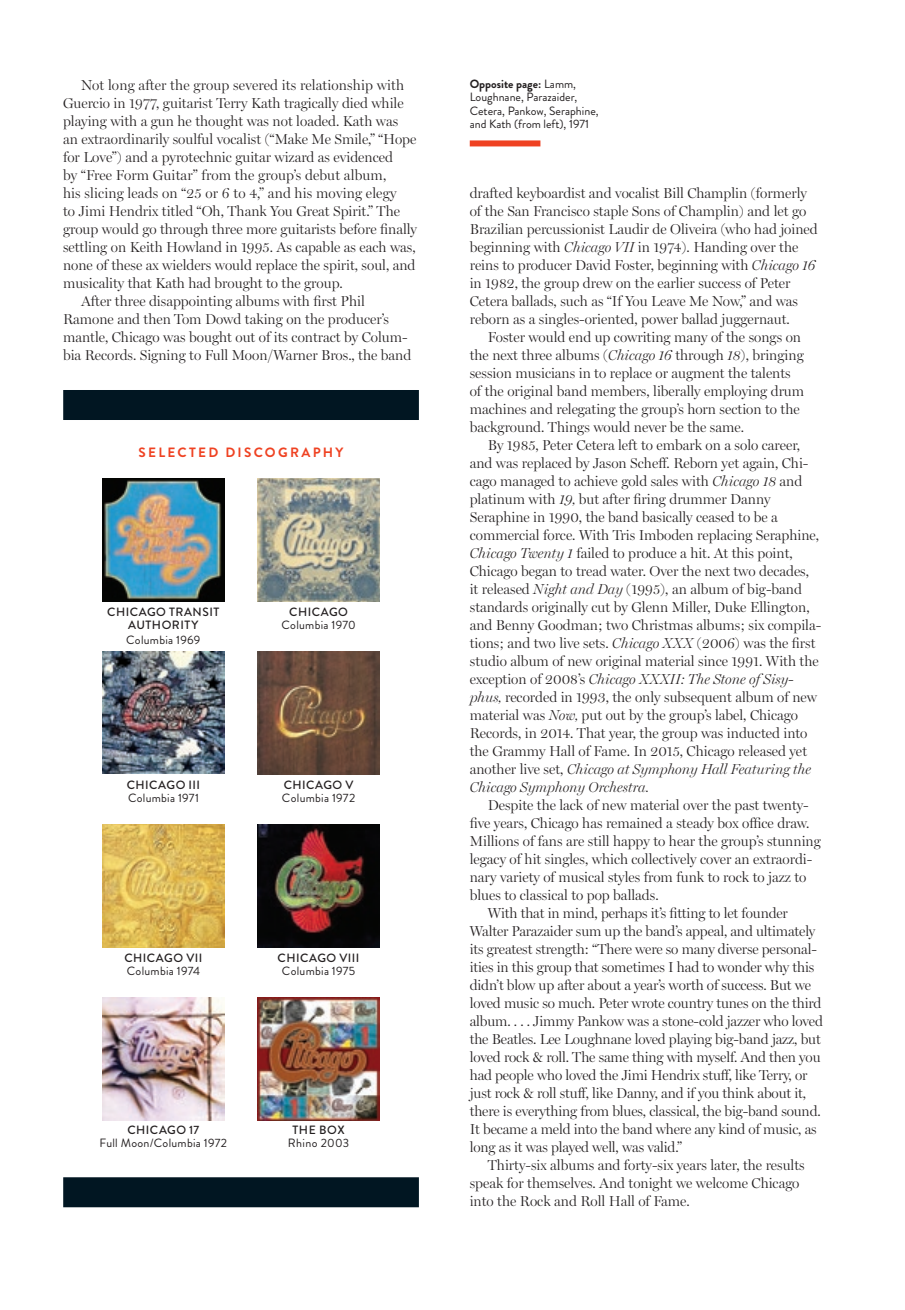
<style>
.page{position:relative;width:905px;height:1310px;background:#fff}
.page>*{position:absolute;margin:0;border:0;box-sizing:border-box;transform-origin:0 0}
.t1{font:300 14.4px/18px "Miller Display";color:#231f20}
.t2{font:700 13.5px "Brandon Grotesque";letter-spacing:.17em;color:#ef4222}
.t3{font:12px "Brandon Grotesque";letter-spacing:.02em;color:#231f20}
.t4{font:12px/13.5px "Brandon Grotesque";color:#231f20}
.t5{font:500 12px/13.5px "Brandon Grotesque";letter-spacing:.04em;color:#231f20;text-align:center}
.s1{font-weight:700}
.s2{font-style:italic}
</style>
<div class="page">
<div style="left:63px;top:1177px;width:356px;height:30px;background:#011622"></div>
<div style="left:63px;top:390px;width:356px;height:30px;background:#011622"></div>
<img style="left:102px;top:479px;width:123px;height:122px">
<img style="left:102px;top:824px;width:123px;height:123px">
<img style="left:257px;top:825px;width:123px;height:122px">
<img style="left:102px;top:652px;width:123px;height:121px">
<img style="left:102px;top:997px;width:123px;height:123px">
<img style="left:257px;top:997px;width:123px;height:123px">
<img style="left:257px;top:479px;width:123px;height:122px">
<img style="left:257px;top:652px;width:123px;height:122px">
<div style="left:470px;top:140px;width:70px;height:6px;background:#ef4222"></div>
<p class="t1" style="left:81px;top:76px;width:325px">Not long after the group severed its relationship with</p>
<p class="t1" style="left:63px;top:94px;width:342px">Guercio in 1977, guitarist Terry Kath tragically died while</p>
<p class="t1" style="left:63px;top:112px;width:337px">playing with a gun he thought was not loaded. Kath was</p>
<p class="t1" style="left:63px;top:130px;width:355px">an extraordinarily soulful vocalist (“Make Me Smile,” “Hope</p>
<p class="t1" style="left:63px;top:148px;width:331px">for Love”) and a pyrotechnic guitar wizard as evidenced</p>
<p class="t1" style="left:63px;top:166px;width:325px">by “Free Form Guitar” from the group’s debut album,</p>
<p class="t1" style="left:63px;top:184px;width:335px">his slicing leads on “25 or 6 to 4,” and his moving elegy</p>
<p class="t1" style="left:63px;top:202px;width:338px">to Jimi Hendrix titled “Oh, Thank You Great Spirit.” The</p>
<p class="t1" style="left:63px;top:220px;width:355px">group would go through three more guitarists before finally</p>
<p class="t1" style="left:63px;top:238px;width:354px">settling on Keith Howland in 1995. As capable as each was,</p>
<p class="t1" style="left:63px;top:256px;width:354px">none of these ax wielders would replace the spirit, soul, and</p>
<p class="t1" style="left:63px;top:274px;width:281px">musicality that Kath had brought to the group.</p>
<p class="t1" style="left:81px;top:292px;width:285px">After three disappointing albums with first Phil</p>
<p class="t1" style="left:63px;top:310px;width:327px">Ramone and then Tom Dowd taking on the producer’s</p>
<p class="t1" style="left:63px;top:328px;width:346px">mantle, Chicago was bought out of its contract by Colum-</p>
<p class="t1" style="left:63px;top:346px;width:350px">bia Records. Signing to Full Moon/Warner Bros., the band</p>
<p class="t2" style="left:139px;top:443px;width:206px">SELECTED DISCOGRAPHY</p>
<p class="t5" style="left:107px;top:605px;width:113px">CHICAGO TRANSIT<br>AUTHORITY</p>
<p class="t3" style="left:126px;top:632px;width:76px">Columbia 1969</p>
<p class="t5" style="left:127px;top:778px;width:75px">CHICAGO III</p>
<p class="t3" style="left:128px;top:790px;width:72px">Columbia 1971</p>
<p class="t5" style="left:289px;top:605px;width:60px">CHICAGO</p>
<p class="t3" style="left:281px;top:617px;width:76px">Columbia 1970</p>
<p class="t5" style="left:284px;top:778px;width:71px">CHICAGO V</p>
<p class="t3" style="left:282px;top:790px;width:75px">Columbia 1972</p>
<p class="t5" style="left:124px;top:951px;width:80px">CHICAGO VII</p>
<p class="t3" style="left:127px;top:962px;width:75px">Columbia 1974</p>
<p class="t5" style="left:277px;top:951px;width:83px">CHICAGO VIII</p>
<p class="t3" style="left:282px;top:962px;width:75px">Columbia 1975</p>
<p class="t5" style="left:127px;top:1123px;width:73px">CHICAGO 17</p>
<p class="t3" style="left:99px;top:1135px;width:129px">Full Moon/Columbia 1972</p>
<p class="t5" style="left:292px;top:1123px;width:54px">THE BOX</p>
<p class="t3" style="left:288px;top:1135px;width:63px">Rhino 2003</p>
<p class="t4" style="left:470px;top:77px;width:130px"><span class="s1">Opposite page:</span> Lamm,<br>Loughnane, Parazaider,<br>Cetera, Pankow, Seraphine, and Kath (from left), 1971</p>
<p class="t1" style="left:469px;top:184px;width:349px">drafted keyboardist and vocalist Bill Champlin (formerly of the San Francisco staple Sons of Champlin) and let go Brazilian percussionist Laudir de Oliveira (who had joined beginning with <span class="s2">Chicago VII</span> in 1974). Handing over the reins to producer David Foster, beginning with <span class="s2">Chicago 16 </span>in 1982, the group drew on the earlier success of Peter Cetera ballads, such as “If You Leave Me Now,” and was reborn as a singles-oriented, power ballad juggernaut.</p>
<p class="t1" style="left:470px;top:328px;width:336px;text-indent:18px">Foster would end up cowriting many of the songs on the next three albums (<span class="s2">Chicago 16</span> through <span class="s2">18</span>), bringing session musicians in to replace or augment the talents of the original band members, liberally employing drum machines and relegating the group’s horn section to the background. Things would never be the same.</p>
<p class="t1" style="left:470px;top:436px;width:353px;text-indent:18px">By 1985, Peter Cetera left to embark on a solo career, and was replaced by Jason Scheff. Reborn yet again, Chi&shy;cago managed to achieve gold sales with <span class="s2">Chicago 18</span> and platinum with <span class="s2">19,</span> but after firing drummer Danny Seraphine in 1990, the band basically ceased to be a commercial force. With Tris Imboden replacing Seraphine, <span class="s2">Chicago Twenty 1</span> failed to produce a hit. At this point, Chicago began to tread water. Over the next two decades, it released <span class="s2">Night and Day</span> (1995), an album of big-band standards originally cut by Glenn Miller, Duke Ellington, and Benny Goodman; two Christmas albums; six compila&shy;tions; and two live sets. <span class="s2">Chicago XXX</span> (2006) was the first studio album of new original material since 1991. With the exception of 2008’s <span class="s2">Chicago XXXII: The Stone of Sisy&shy;phus,</span> recorded in 1993, the only subsequent album of new material was <span class="s2">Now,</span> put out by the group’s label, Chicago Records, in 2014. That year, the group was inducted into the Grammy Hall of Fame. In 2015, Chicago released yet another live set, <span class="s2">Chicago at Symphony Hall Featuring the Chicago Symphony Orchestra.</span></p>
<p class="t1" style="left:488px;top:796px;width:322px">Despite the lack of new material over the past twenty-</p>
<p class="t1" style="left:470px;top:814px;width:341px">five years, Chicago has remained a steady box office draw.</p>
<p class="t1" style="left:470px;top:832px;width:352px">Millions of fans are still happy to hear the group’s stunning</p>
<p class="t1" style="left:470px;top:850px;width:344px">legacy of hit singles, which collectively cover an extraordi-</p>
<p class="t1" style="left:470px;top:868px;width:338px">nary variety of musical styles from funk to rock to jazz to</p>
<p class="t1" style="left:470px;top:886px;width:190px">blues to classical to pop ballads.</p>
<p class="t1" style="left:488px;top:904px;width:301px">With that in mind, perhaps it’s fitting to let founder</p>
<p class="t1" style="left:470px;top:922px;width:347px">Walter Parazaider sum up the band’s appeal, and ultimately</p>
<p class="t1" style="left:470px;top:940px;width:349px">its greatest strength: “There were so many diverse personal-</p>
<p class="t1" style="left:470px;top:958px;width:346px">ities in this group that sometimes I had to wonder why this</p>
<p class="t1" style="left:470px;top:976px;width:343px">didn’t blow up after about a year’s worth of success. But we</p>
<p class="t1" style="left:470px;top:994px;width:353px">loved music so much. Peter wrote country tunes on the third</p>
<p class="t1" style="left:470px;top:1012px;width:355px">album. . . . Jimmy Pankow was a stone-cold jazzer who loved</p>
<p class="t1" style="left:470px;top:1030px;width:352px">the Beatles. Lee Loughnane loved playing big-band jazz, but</p>
<p class="t1" style="left:470px;top:1048px;width:352px">loved rock &amp; roll. The same thing with myself. And then you</p>
<p class="t1" style="left:470px;top:1066px;width:339px">had people who loved the Jimi Hendrix stuff, like Terry, or</p>
<p class="t1" style="left:470px;top:1084px;width:338px">just rock &amp; roll stuff, like Danny, and if you think about it,</p>
<p class="t1" style="left:470px;top:1102px;width:352px">there is everything from blues, classical, the big-band sound.</p>
<p class="t1" style="left:470px;top:1120px;width:348px">It became a meld into the band where any kind of music, as</p>
<p class="t1" style="left:470px;top:1138px;width:214px">long as it was played well, was valid.”</p>
<p class="t1" style="left:488px;top:1156px;width:318px">Thirty-six albums and forty-six years later, the results</p>
<p class="t1" style="left:470px;top:1174px;width:331px">speak for themselves. And tonight we welcome Chicago</p>
<p class="t1" style="left:470px;top:1192px;width:221px">into the Rock and Roll Hall of Fame.</p>
</div>
